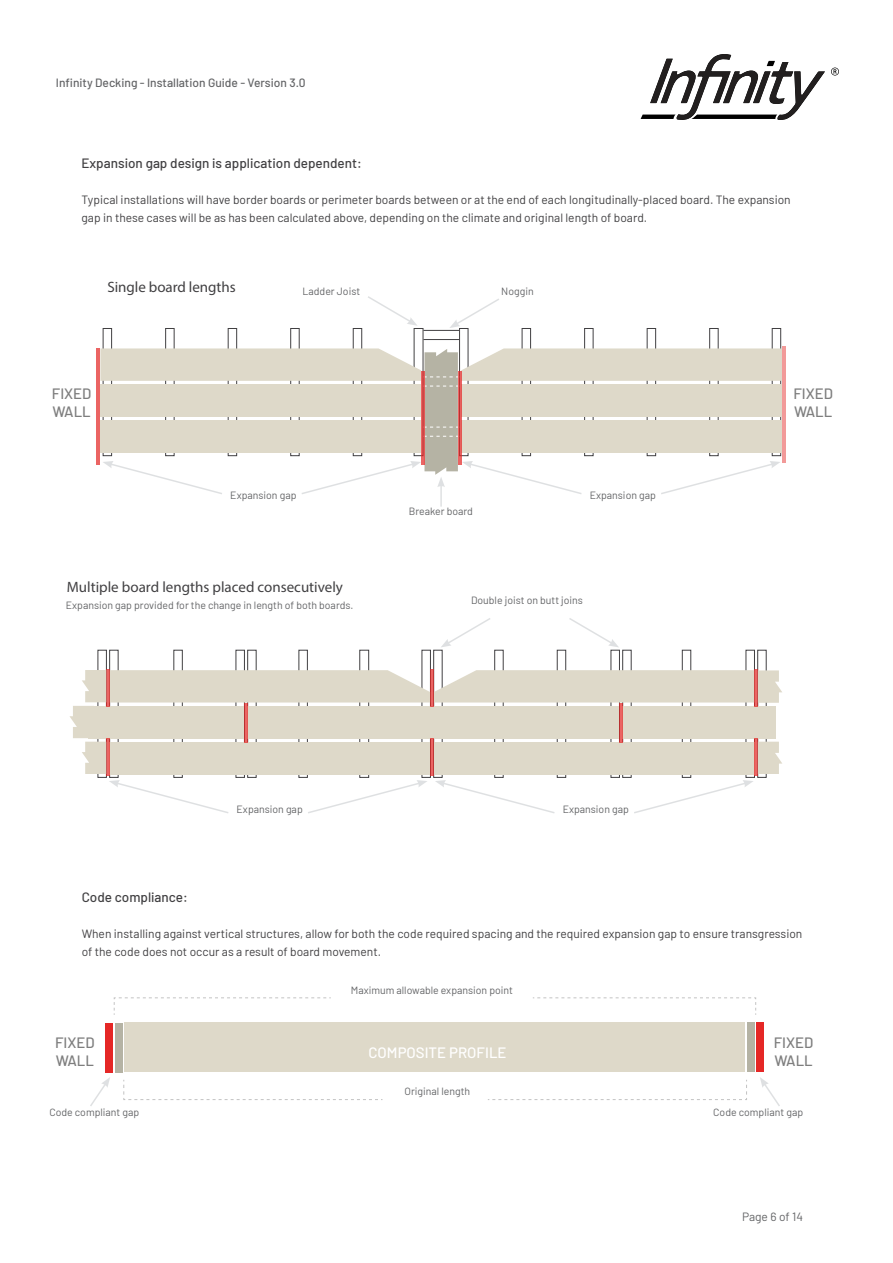
<style>
.page{position:relative;width:893px;height:1263px;background:#fff}
.page>*{position:absolute;margin:0;border:0;box-sizing:border-box;transform-origin:0 0}
.t1{font:15px "Myriad Pro";color:#414042}
.t2{font:500 15px/18px "Barlow";color:#7e7e7e}
.t3{font:500 15px "Barlow";color:#fff}
.t4{font:500 13.5px "Barlow";color:#414042}
.t5{font:12px/18px "Barlow";color:#414042}
.t6{font:500 12px "Barlow";color:#636466}
.t7{font:12px "Barlow";color:#636466}
.t8{font:10.5px "Barlow";color:#636466}
</style>
<div class="page">
<svg style="left:641px;top:54px;width:184px;height:66px"></svg>
<svg style="left:831px;top:68px;width:8px;height:8px"></svg>
<hr style="left:423px;top:339px;width:36px;height:1px;background:#414042">
<div style="left:459px;top:328px;width:9px;height:128px;border:1px solid #414042"></div>
<div style="left:522px;top:328px;width:9px;height:128px;border:1px solid #414042"></div>
<div style="left:103px;top:328px;width:9px;height:128px;border:1px solid #414042"></div>
<div style="left:584px;top:328px;width:9px;height:128px;border:1px solid #414042"></div>
<div style="left:165px;top:328px;width:10px;height:128px;border:1px solid #414042"></div>
<div style="left:647px;top:328px;width:9px;height:128px;border:1px solid #414042"></div>
<div style="left:228px;top:328px;width:9px;height:128px;border:1px solid #414042"></div>
<div style="left:709px;top:328px;width:9px;height:128px;border:1px solid #414042"></div>
<div style="left:290px;top:328px;width:10px;height:128px;border:1px solid #414042"></div>
<div style="left:772px;top:328px;width:9px;height:128px;border:1px solid #414042"></div>
<div style="left:353px;top:328px;width:9px;height:128px;border:1px solid #414042"></div>
<hr style="left:423px;top:330px;width:36px;height:1px;background:#414042">
<svg style="left:450px;top:299px;width:49px;height:29px"></svg>
<svg style="left:368px;top:296px;width:49px;height:30px"></svg>
<hr style="left:440px;top:485px;width:2px;height:22px;background:#babec1">
<svg style="left:100px;top:348px;width:682px;height:147px"></svg>
<svg style="left:421px;top:370px;width:4px;height:94px"></svg>
<hr style="left:97px;top:348px;width:3px;height:116px;background:#e52726">
<hr style="left:458px;top:370px;width:3px;height:94px;background:#e52726">
<hr style="left:782px;top:347px;width:3px;height:116px;background:#e52726">
<div style="left:359px;top:650px;width:10px;height:128px;border:1px solid #414042"></div>
<div style="left:433px;top:650px;width:10px;height:128px;border:1px solid #414042"></div>
<div style="left:109px;top:650px;width:10px;height:128px;border:1px solid #414042"></div>
<div style="left:757px;top:650px;width:10px;height:128px;border:1px solid #414042"></div>
<div style="left:622px;top:650px;width:10px;height:128px;border:1px solid #414042"></div>
<div style="left:247px;top:650px;width:10px;height:128px;border:1px solid #414042"></div>
<div style="left:422px;top:650px;width:9px;height:128px;border:1px solid #414042"></div>
<div style="left:98px;top:650px;width:9px;height:128px;border:1px solid #414042"></div>
<div style="left:746px;top:650px;width:9px;height:128px;border:1px solid #414042"></div>
<div style="left:611px;top:650px;width:9px;height:128px;border:1px solid #414042"></div>
<div style="left:236px;top:650px;width:9px;height:128px;border:1px solid #414042"></div>
<div style="left:494px;top:650px;width:10px;height:128px;border:1px solid #414042"></div>
<div style="left:557px;top:650px;width:9px;height:128px;border:1px solid #414042"></div>
<div style="left:173px;top:650px;width:10px;height:128px;border:1px solid #414042"></div>
<div style="left:682px;top:650px;width:9px;height:128px;border:1px solid #414042"></div>
<div style="left:298px;top:650px;width:10px;height:128px;border:1px solid #414042"></div>
<svg style="left:69px;top:670px;width:713px;height:104px;background:#e0d9cb"></svg>
<svg style="left:569px;top:618px;width:50px;height:29px"></svg>
<svg style="left:441px;top:618px;width:49px;height:29px"></svg>
<svg style="left:435px;top:780px;width:120px;height:33px"></svg>
<svg style="left:109px;top:780px;width:120px;height:33px"></svg>
<svg style="left:634px;top:780px;width:119px;height:33px"></svg>
<svg style="left:308px;top:780px;width:119px;height:34px"></svg>
<div style="left:124px;top:1022px;width:621px;height:50px;background:#ded9c9"></div>
<div style="left:747px;top:1022px;width:8px;height:50px;background:#b5b3a4"></div>
<div style="left:756px;top:1022px;width:8px;height:50px;background:#e52726"></div>
<svg style="left:488px;top:1079px;width:259px;height:21px"></svg>
<svg style="left:123px;top:1080px;width:260px;height:20px"></svg>
<svg style="left:113px;top:997px;width:218px;height:18px"></svg>
<svg style="left:533px;top:997px;width:223px;height:18px"></svg>
<div style="left:115px;top:1023px;width:8px;height:49px;background:#b5b3a4"></div>
<div style="left:106px;top:1023px;width:7px;height:49px;background:#e52726"></div>
<svg style="left:90px;top:1077px;width:20px;height:29px"></svg>
<svg style="left:760px;top:1077px;width:20px;height:29px"></svg>
<p class="t6" style="left:56px;top:74px;width:251px">Infinity Decking - Installation Guide - Version 3.0</p>
<p class="t4" style="left:81px;top:158px;width:282px">Expansion gap design is application dependent:</p>
<p class="t5" style="left:81px;top:191px;width:711px">Typical installations will have border boards or perimeter boards between or at the end of each longitudinally-placed board. The expansion gap in these cases will be as has been calculated above, depending on the climate and original length of board.</p>
<p class="t1" style="left:107px;top:282px;width:130px">Single board lengths</p>
<p class="t8" style="left:303px;top:287px;width:59px">Ladder Joist</p>
<p class="t8" style="left:501px;top:287px;width:34px">Noggin</p>
<p class="t2" style="left:52px;top:386px;width:41px">FIXED<br>WALL</p>
<p class="t2" style="left:793px;top:386px;width:41px">FIXED<br>WALL</p>
<p class="t8" style="left:230px;top:491px;width:68px">Expansion gap</p>
<p class="t1" style="left:67px;top:582px;width:278px">Multiple board lengths placed consecutively</p>
<p class="t8" style="left:66px;top:601px;width:289px">Expansion gap provided for the change in length of both boards.</p>
<p class="t8" style="left:409px;top:507px;width:66px">Breaker board</p>
<p class="t8" style="left:590px;top:491px;width:68px">Expansion gap</p>
<p class="t8" style="left:471px;top:596px;width:113px">Double joist on butt joins</p>
<p class="t8" style="left:237px;top:805px;width:68px">Expansion gap</p>
<p class="t8" style="left:563px;top:805px;width:68px">Expansion gap</p>
<p class="t4" style="left:82px;top:892px;width:108px">Code compliance:</p>
<p class="t5" style="left:82px;top:925px;width:722px">When installing against vertical structures, allow for both the code required spacing and the required expansion gap to ensure transgression of the code does not occur as a result of board movement.</p>
<p class="t8" style="left:351px;top:986px;width:164px">Maximum allowable expansion point</p>
<p class="t2" style="left:55px;top:1035px;width:41px">FIXED<br>WALL</p>
<p class="t2" style="left:774px;top:1035px;width:41px">FIXED<br>WALL</p>
<p class="t3" style="left:368px;top:1047px;width:140px">COMPOSITE PROFILE</p>
<p class="t8" style="left:405px;top:1087px;width:67px">Original length</p>
<p class="t8" style="left:49px;top:1108px;width:91px">Code compliant gap</p>
<p class="t8" style="left:713px;top:1108px;width:91px">Code compliant gap</p>
<p class="t7" style="left:742px;top:1208px;width:62px">Page 6 of 14</p>
</div>
